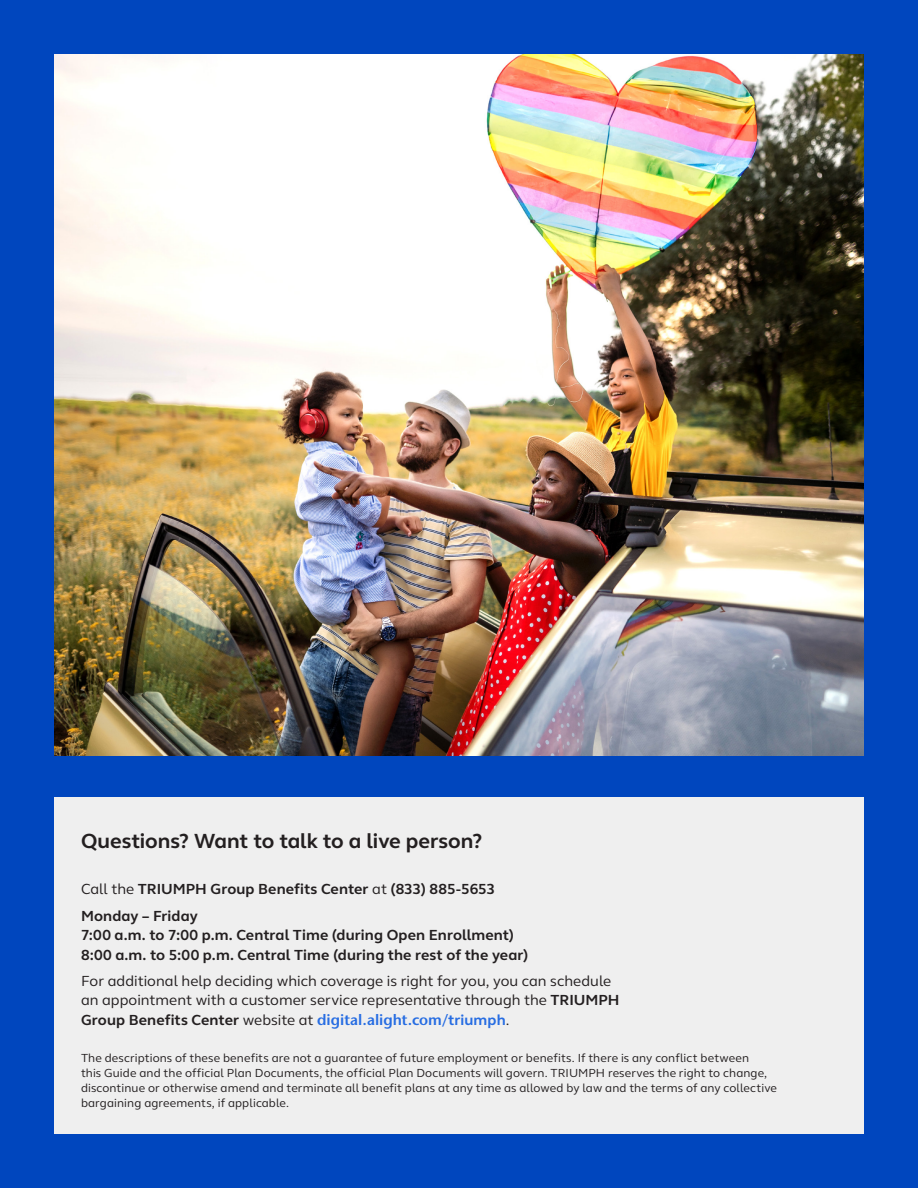
<style>
.page{position:relative;width:918px;height:1188px;background:#0046be}
.page>*{position:absolute;margin:0;border:0;box-sizing:border-box;transform-origin:0 0}
.t1{font:700 21px "FS Thrive Elliot";color:#231f20}
.Body{font:15px/19.5px "FS Thrive Elliot";color:#231f20}
.Body-2{font:700 15px/19.5px "FS Thrive Elliot";letter-spacing:.005em;color:#231f20}
.Footnote{font:12px/15px "FS Thrive Elliot";letter-spacing:.01em;color:#231f20}
.s1{font-weight:400}
.s2{font-weight:700}
.s3{font-family:"Stone Sans IIITC Pro";font-weight:600;color:#276de2}
.s4{font-weight:700;color:#276de2}
</style>
<div class="page">
<div style="left:54px;top:797px;width:810px;height:337px;background:#efefef"></div>
<img style="left:54px;top:54px;width:810px;height:702px">
<h2 class="t1" style="left:81px;top:828px;width:403px">Questions? Want to talk to a live person?</h2>
<p class="Body-2" style="left:81px;top:880px;width:416px"><span class="s1">Call the</span> TRIUMPH Group Benefits Center <span class="s1">at</span> (833) 885-5653</p>
<p class="Body-2" style="left:81px;top:906px;width:449px">Monday – Friday<br>7:00 a.m. to 7:00 p.m. Central Time (during Open Enrollment)<br>8:00 a.m. to 5:00 p.m. Central Time (during the rest of the year)</p>
<p class="Body" style="left:81px;top:971px;width:540px">For additional help deciding which coverage is right for you, you can schedule an appointment with a customer service representative through the <span class="s2">TRIUMPH<br>Group Benefits Center</span> website at <span class="s3">digital.alight.com/</span><span class="s4">triumph</span>.</p>
<p class="Footnote" style="left:81px;top:1051px;width:698px">The descriptions of these benefits are not a guarantee of future employment or benefits. If there is any conflict between<br>this Guide and the official Plan Documents, the official Plan Documents will govern. TRIUMPH reserves the right to change, discontinue or otherwise amend and terminate all benefit plans at any time as allowed by law and the terms of any collective bargaining agreements, if applicable.</p>
</div>
